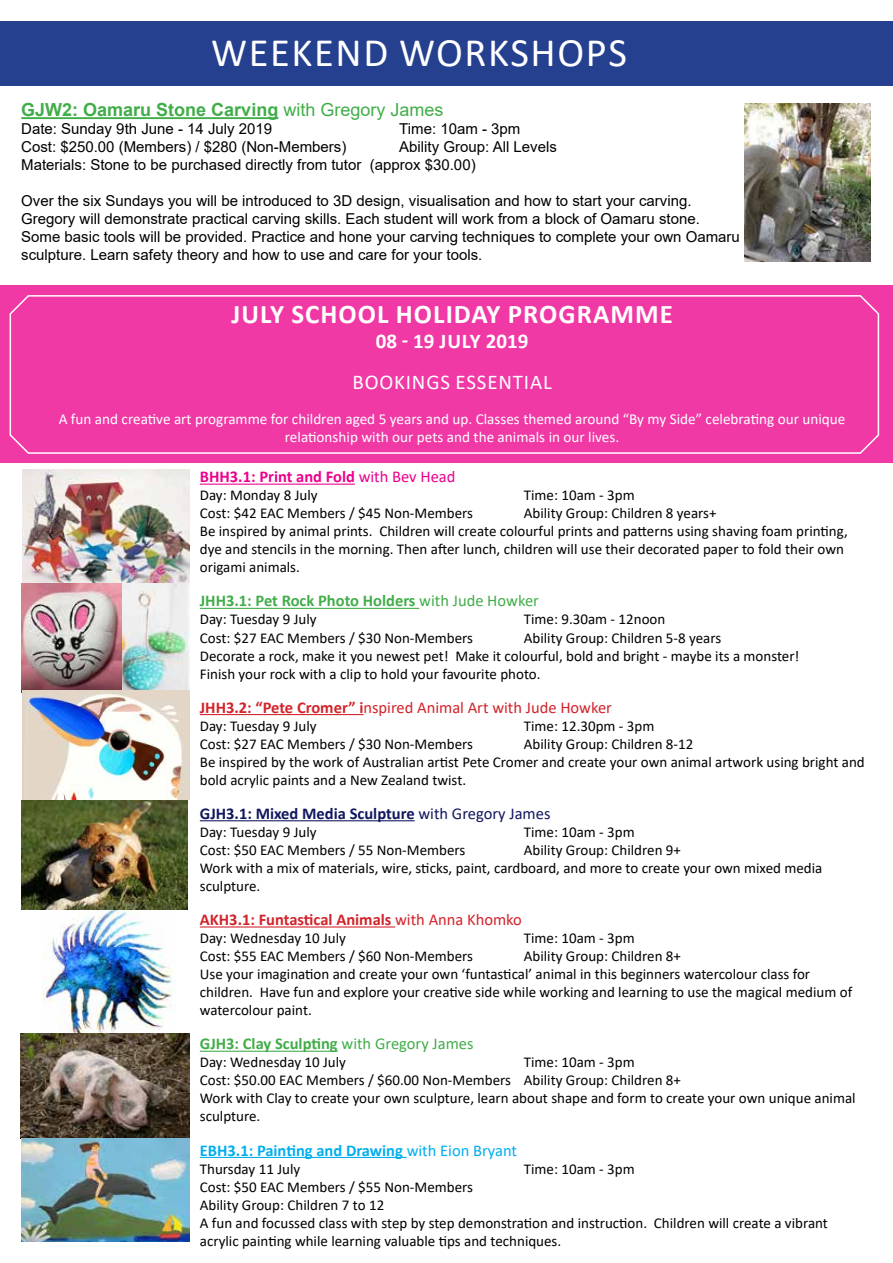
<style>
.page{position:relative;width:893px;height:1263px;background:#fff}
.page>*{position:absolute;margin:0;border:0;box-sizing:border-box;transform-origin:0 0}
.t1{font:40.5px "Calibri";color:#fff}
.t2{font:700 27px "Calibri";letter-spacing:.04em;color:#fff}
.t3{font:21px "Calibri";color:#fff}
.t4{font:700 21px "Calibri";color:#fff}
.t5{font:700 18px "Arial";color:#41ad49}
.t6{font:700 16.5px "Calibri";color:#41ad49}
.t7{font:16.5px "Calibri";color:#d2232a}
.t8{font:700 16.5px "Calibri";color:#11175e}
.t9{font:700 16.5px "Calibri";color:#d2232a}
.t10{font:700 16.5px "Calibri";color:#00aeef}
.t11{font:700 16.5px "Calibri";color:#ec008c}
.t12{font:15.15px/18.3px "Calibri";color:#fff;text-align:center}
.t13{font:15px/18px "Calibri";color:#000}
.t14{font:15px/18px "Arial";color:#000}
.s1{font-weight:400}
.s2{font-weight:700}
</style>
<div class="page">
<div style="left:0;top:21px;width:893px;height:65px;background:#25408f"></div>
<hr style="left:21px;top:117px;width:257px;height:2px;background:#41ad49">
<img style="left:744px;top:103px;width:127px;height:159px">
<div style="left:0;top:285px;width:893px;height:178px;background:#f039a5"></div>
<hr style="left:200px;top:484px;width:155px;height:1px;background:#ec008c">
<hr style="left:200px;top:608px;width:219px;height:1px;background:#41ad49">
<hr style="left:200px;top:714px;width:163px;height:1px;background:#d2232a">
<hr style="left:200px;top:820px;width:215px;height:1px;background:#11175e">
<hr style="left:200px;top:926px;width:195px;height:1px;background:#d2232a">
<hr style="left:200px;top:1051px;width:138px;height:1px;background:#41ad49">
<hr style="left:200px;top:1157px;width:207px;height:1px;background:#00aeef">
<img style="left:22px;top:469px;width:167px;height:114px">
<img style="left:21px;top:583px;width:102px;height:110px">
<img style="left:123px;top:583px;width:67px;height:110px">
<img style="left:22px;top:690px;width:167px;height:219px">
<svg style="left:9px;top:295px;width:871px;height:159px"></svg>
<img style="left:43px;top:910px;width:130px;height:123px">
<img style="left:21px;top:1033px;width:168px;height:209px">
<h1 class="t1" style="left:211px;top:24px;width:61px">Weekend</h1>
<h1 class="t1" style="left:399px;top:24px;width:62px">Workshops</h1>
<p class="t5" style="left:21px;top:97px;width:424px">GJW2: Oamaru Stone Carving <span class="s1">with Gregory James</span></p>
<p class="t14" style="left:21px;top:120px;width:252px">Date: Sunday 9th June - 14 July 2019</p>
<p class="t14" style="left:399px;top:120px;width:123px">Time: 10am - 3pm</p>
<p class="t14" style="left:21px;top:138px;width:327px">Cost: $250.00 (Members) / $280 (Non-Members)</p>
<p class="t14" style="left:21px;top:138px;width:537px;text-indent:378px">Ability Group: All Levels<br>Materials: Stone to be purchased directly from tutor (approx $30.00)</p>
<p class="t14" style="left:21px;top:192px;width:720px">Over the six Sundays you will be introduced to 3D design, visualisation and how to start your carving.<br>Gregory will demonstrate practical carving skills. Each student will work from a block of Oamaru stone.<br>Some basic tools will be provided. Practice and hone your carving techniques to complete your own Oamaru sculpture. Learn safety theory and how to use and care for your tools.</p>
<h2 class="t2" style="left:231px;top:294px;width:443px">JULY SCHOOL HOLIDAY PROGRAMME</h2>
<h3 class="t4" style="left:376px;top:326px;width:83px">08 - 19 July</h3>
<h3 class="t4" style="left:486px;top:326px;width:44px">2019</h3>
<h3 class="t3" style="left:352px;top:368px;width:26px">Bookings</h3>
<h3 class="t3" style="left:456px;top:368px;width:12px">essential</h3>
<p class="t12" style="left:59px;top:409px;width:788px">A fun and creative art programme for children aged 5 years and up. Classes themed around “By my Side” celebrating our unique relationship with our pets and the animals in our lives.</p>
<p class="t11" style="left:200px;top:465px;width:257px">BHH3.1: Print and Fold <span class="s1">with Bev Head</span></p>
<p class="t13" style="left:200px;top:486px;width:119px">Day: Monday 8 July</p>
<p class="t13" style="left:524px;top:486px;width:112px">Time: 10am - 3pm</p>
<p class="t13" style="left:200px;top:504px;width:275px">Cost: $42 EAC Members / $45 Non-Members</p>
<p class="t13" style="left:200px;top:504px;width:649px;text-indent:324px">Ability Group: Children 8 years+<br>Be inspired by animal prints. Children will create colourful prints and patterns using shaving foam printing, dye and stencils in the morning. Then after lunch, children will use their decorated paper to fold their own origami animals.</p>
<p class="t6" style="left:200px;top:589px;width:341px">JHH3.1: Pet Rock Photo Holders <span class="s1">with Jude Howker</span></p>
<p class="t13" style="left:200px;top:610px;width:118px">Day: Tuesday 9 July</p>
<p class="t13" style="left:524px;top:610px;width:143px">Time: 9.30am - 12noon</p>
<p class="t13" style="left:200px;top:628px;width:275px">Cost: $27 EAC Members / $30 Non-Members</p>
<p class="t13" style="left:200px;top:628px;width:601px;text-indent:324px">Ability Group: Children 5-8 years<br>Decorate a rock, make it you newest pet! Make it colourful, bold and bright - maybe its a monster!<br>Finish your rock with a clip to hold your favourite photo.</p>
<p class="t7" style="left:200px;top:696px;width:414px"><span class="s2">JHH3.2: “Pete Cromer” i</span>nspired Animal Art with Jude Howker</p>
<p class="t13" style="left:200px;top:716px;width:118px">Day: Tuesday 9 July</p>
<p class="t13" style="left:524px;top:716px;width:132px">Time: 12.30pm - 3pm</p>
<p class="t13" style="left:200px;top:734px;width:275px">Cost: $27 EAC Members / $30 Non-Members</p>
<p class="t13" style="left:200px;top:734px;width:666px;text-indent:324px">Ability Group: Children 8-12<br>Be inspired by the work of Australian artist Pete Cromer and create your own animal artwork using bright and bold acrylic paints and a New Zealand twist.</p>
<p class="t8" style="left:200px;top:802px;width:352px">GJH3.1: Mixed Media Sculpture <span class="s1">with Gregory James</span></p>
<p class="t13" style="left:200px;top:822px;width:118px">Day: Tuesday 9 July</p>
<p class="t13" style="left:524px;top:822px;width:112px">Time: 10am - 3pm</p>
<p class="t13" style="left:200px;top:840px;width:267px">Cost: $50 EAC Members / 55 Non-Members</p>
<p class="t13" style="left:200px;top:840px;width:624px;text-indent:324px">Ability Group: Children 9+<br>Work with a mix of materials, wire, sticks, paint, cardboard, and more to create your own mixed media sculpture.</p>
<p class="t9" style="left:200px;top:908px;width:324px">AKH3.1: Funtastical Animals <span class="s1">with Anna Khomko</span></p>
<p class="t13" style="left:200px;top:929px;width:148px">Day: Wednesday 10 July</p>
<p class="t13" style="left:524px;top:929px;width:112px">Time: 10am - 3pm</p>
<p class="t13" style="left:200px;top:947px;width:275px">Cost: $55 EAC Members / $60 Non-Members</p>
<p class="t13" style="left:200px;top:947px;width:654px;text-indent:324px">Ability Group: Children 8+<br>Use your imagination and create your own ‘funtastical’ animal in this beginners watercolour class for children. Have fun and explore your creative side while working and learning to use the magical medium of watercolour paint.</p>
<p class="t6" style="left:200px;top:1032px;width:275px">GJH3: Clay Sculpting <span class="s1">with Gregory James</span></p>
<p class="t13" style="left:200px;top:1053px;width:148px">Day: Wednesday 10 July</p>
<p class="t13" style="left:200px;top:1053px;width:657px;text-indent:324px">Time: 10am - 3pm<br>Cost: $50.00 EAC Members / $60.00 Non-Members Ability Group: Children 8+<br>Work with Clay to create your own sculpture, learn about shape and form to create your own unique animal sculpture.</p>
<p class="t10" style="left:200px;top:1138px;width:319px">EBH3.1: Painting and Drawing <span class="s1">with Eion Bryant</span></p>
<p class="t13" style="left:200px;top:1159px;width:102px">Thursday 11 July</p>
<p class="t13" style="left:524px;top:1159px;width:112px">Time: 10am - 3pm</p>
<p class="t13" style="left:200px;top:1177px;width:630px">Cost: $50 EAC Members / $55 Non-Members<br>Ability Group: Children 7 to 12<br>A fun and focussed class with step by step demonstration and instruction. Children will create a vibrant acrylic painting while learning valuable tips and techniques.</p>
</div>
